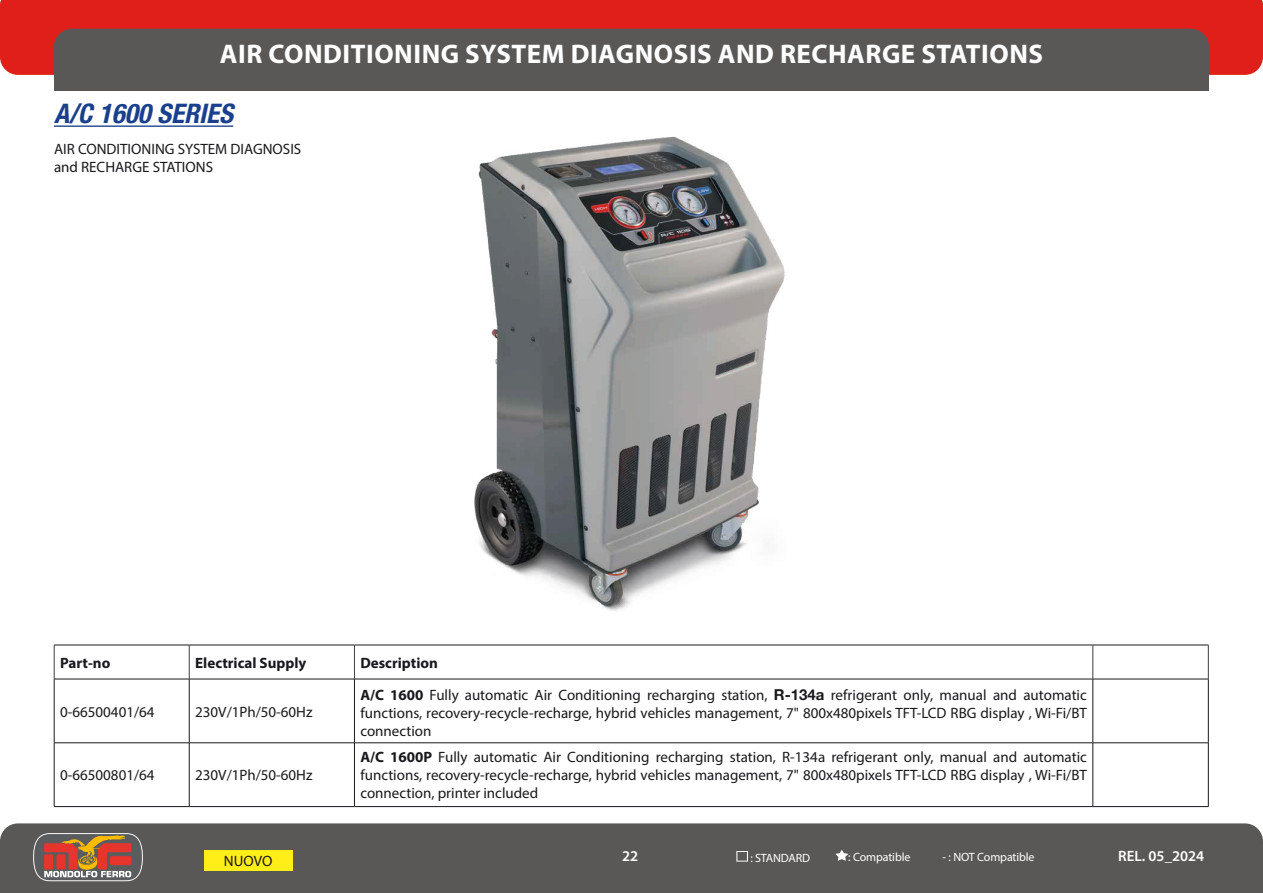
<style>
.page{position:relative;width:1263px;height:893px;background:#fff}
.page>*{position:absolute;margin:0;border:0;box-sizing:border-box;transform-origin:0 0}
.t1{font:700 27px "Myriad Pro";letter-spacing:.02em;color:#fff}
.t2{font:italic 700 condensed 27px "Helvetica Neue LT Std";color:#1a408d}
.t3{font:15px/18px "Myriad Pro";color:#1a181c;text-align:justify}
.t4{font:700 15px "Myriad Pro";color:#1a181c}
.t5{font:600 15px "Myriad Pro";color:#fff}
.t6{font:15px "Myriad Pro";color:#1a181c}
.t7{font:12px "Myriad Pro";letter-spacing:-.01em;color:#fff}
.s1{font-weight:700}
.s2{font-family:"Helvetica Neue";font-weight:700}
</style>
<div class="page">
<div style="left:0;top:823px;width:1263px;height:70px;background:#595857"></div>
<div style="left:0;top:42px;width:1263px;height:33px;background:#e01f1b"></div>
<div style="left:0;top:0;width:1263px;height:42px;background:#e01f1b"></div>
<div style="left:54px;top:29px;width:1155px;height:62px;background:#595857;border-radius:18px"></div>
<div style="left:54px;top:52px;width:1155px;height:39px;background:#595857"></div>
<svg style="left:33px;top:832px;width:110px;height:50px;background:#9c6c5b"></svg>
<div style="left:204px;top:850px;width:88px;height:21px;background:#ffee17"></div>
<svg style="left:736px;top:851px;width:12px;height:11px"></svg>
<svg style="left:834px;top:849px;width:16px;height:13px"></svg>
<hr style="left:54px;top:645px;width:135px;height:1px;background:#1a181c">
<hr style="left:189px;top:645px;width:165px;height:1px;background:#1a181c">
<hr style="left:354px;top:645px;width:739px;height:1px;background:#1a181c">
<hr style="left:1093px;top:645px;width:115px;height:1px;background:#1a181c">
<hr style="left:54px;top:679px;width:135px;height:1px;background:#1a181c">
<hr style="left:189px;top:679px;width:165px;height:1px;background:#1a181c">
<hr style="left:354px;top:679px;width:739px;height:1px;background:#1a181c">
<hr style="left:1093px;top:679px;width:115px;height:1px;background:#1a181c">
<hr style="left:54px;top:645px;width:1px;height:34px;background:#3e3e40">
<hr style="left:1208px;top:645px;width:1px;height:34px;background:#3e3e40">
<hr style="left:189px;top:645px;width:1px;height:34px;background:#3e3e40">
<hr style="left:354px;top:645px;width:1px;height:34px;background:#3e3e40">
<hr style="left:1092px;top:645px;width:1px;height:34px;background:#3e3e40">
<hr style="left:54px;top:679px;width:1px;height:64px;background:#1a181c">
<hr style="left:189px;top:679px;width:1px;height:64px;background:#1a181c">
<hr style="left:354px;top:679px;width:1px;height:64px;background:#1a181c">
<hr style="left:1092px;top:679px;width:1px;height:64px;background:#1a181c">
<hr style="left:1208px;top:679px;width:1px;height:64px;background:#1a181c">
<hr style="left:54px;top:742px;width:135px;height:1px;background:#1a181c">
<hr style="left:54px;top:743px;width:1px;height:63px;background:#1a181c">
<hr style="left:189px;top:742px;width:165px;height:1px;background:#1a181c">
<hr style="left:189px;top:743px;width:1px;height:63px;background:#1a181c">
<hr style="left:354px;top:742px;width:739px;height:1px;background:#1a181c">
<hr style="left:354px;top:743px;width:1px;height:63px;background:#1a181c">
<hr style="left:1093px;top:742px;width:115px;height:1px;background:#1a181c">
<hr style="left:1092px;top:743px;width:1px;height:63px;background:#1a181c">
<hr style="left:1208px;top:743px;width:1px;height:63px;background:#1a181c">
<hr style="left:54px;top:806px;width:135px;height:1px;background:#1a181c">
<hr style="left:189px;top:806px;width:165px;height:1px;background:#1a181c">
<hr style="left:354px;top:806px;width:739px;height:1px;background:#1a181c">
<hr style="left:1093px;top:806px;width:115px;height:1px;background:#1a181c">
<img style="left:474px;top:136px;width:311px;height:475px">
<hr style="left:54px;top:125px;width:179px;height:2px;background:#1a408d">
<h1 class="t1" style="left:220px;top:36px;width:825px">AIR CONDITIONING SYSTEM DIAGNOSIS AND RECHARGE STATIONS</h1>
<h1 class="t2" style="left:54px;top:98px;width:181px">A/C 1600 SERIES</h1>
<p class="t3" style="left:54px;top:140px;width:249px">AIR CONDITIONING SYSTEM DIAGNOSIS and RECHARGE STATIONS</p>
<p class="t4" style="left:60px;top:653px;width:52px">Part-no</p>
<p class="t4" style="left:195px;top:653px;width:113px">Electrical Supply</p>
<p class="t4" style="left:360px;top:653px;width:79px">Description</p>
<p class="t3" style="left:60px;top:702px;width:96px">0-66500401/64</p>
<p class="t3" style="left:195px;top:702px;width:119px">230V/1Ph/50-60Hz</p>
<p class="t3" style="left:360px;top:686px;width:728px"><span class="s1">A/C 1600</span> Fully automatic Air Conditioning recharging station, <span class="s2">R-134a</span> refrigerant only, manual and automatic functions, recovery-recycle-recharge, hybrid vehicles management, 7" 800x480pixels TFT-LCD RBG display , Wi-Fi/BT connection</p>
<p class="t3" style="left:60px;top:766px;width:96px">0-66500801/64</p>
<p class="t3" style="left:195px;top:766px;width:119px">230V/1Ph/50-60Hz</p>
<p class="t3" style="left:360px;top:748px;width:728px"><span class="s1">A/C 1600P</span> Fully automatic Air Conditioning recharging station, R-134a refrigerant only, manual and automatic functions, recovery-recycle-recharge, hybrid vehicles management, 7" 800x480pixels TFT-LCD RBG display , Wi-Fi/BT connection, printer included</p>
<p class="t6" style="left:224px;top:852px;width:50px">NUOVO</p>
<p class="t5" style="left:622px;top:847px;width:18px">22</p>
<p class="t7" style="left:750px;top:850px;width:61px">: STANDARD</p>
<p class="t7" style="left:848px;top:849px;width:64px">: Compatible</p>
<p class="t7" style="left:942px;top:849px;width:94px">- : NOT Compatible</p>
<p class="t5" style="left:1118px;top:847px;width:88px">REL. 05_2024</p>
</div>
